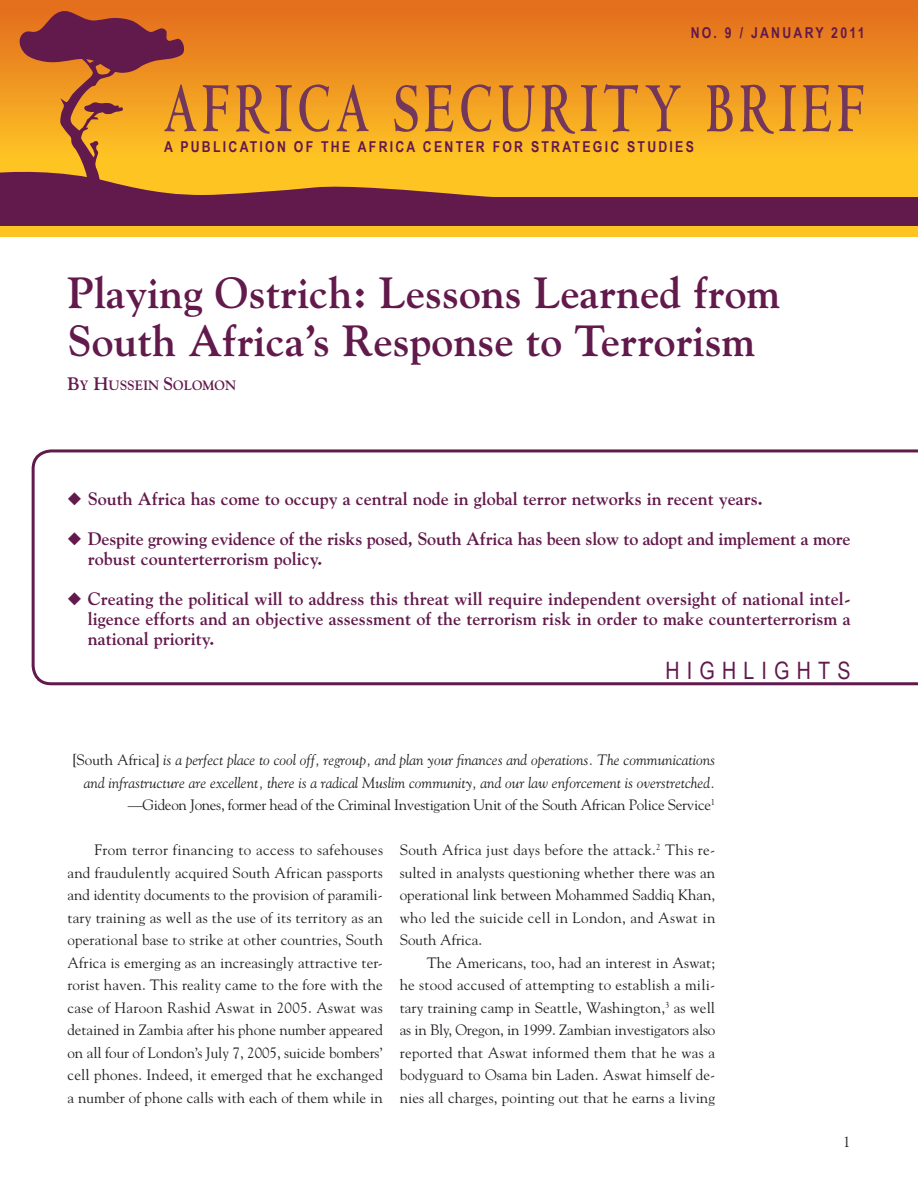
<style>
.page{position:relative;width:918px;height:1188px;background:#fff}
.page>*{position:absolute;margin:0;border:0;box-sizing:border-box;transform-origin:0 0}
.Brief_Name{font:700 73.5px "Centaur MT Std";letter-spacing:.1em;color:#72375b;scale:.71 1}
.Body__Title_Head{font:700 43.5px/48px "Goudy Std";color:#62194b}
.SUMMARY_Txt{font:24px "Arial Narrow";letter-spacing:.3em;color:#62194b}
.Highlight_Bullets{font:700 18px/20.2px "Goudy Std";color:#62194b}
.Body_Text{font:15px/22.5px "Goudy Std";color:#231f20;text-align:justify}
.Body_Text-2{font:italic 15px/22.5px "Goudy Std";color:#231f20;text-align:right}
.Body_Text-3{font:15px "Goudy Std";letter-spacing:-.02em;color:#231f20}
.Brief_Subtitle{font:700 15px "Arial Narrow";letter-spacing:.15em;color:#62194b}
.Body__Author_Name{font:700 13.5px "Goudy Std";color:#62194b}
.s1{font-size:18px}
.s2{font-style:normal}
</style>
<div class="page">
<svg style="left:32px;top:449px;width:886px;height:236px"></svg>
<svg style="left:0;top:0;width:918px;height:237px;background:#f19c20"></svg>
<svg style="left:0;top:11px;width:864px;height:187px;background:#e69524"></svg>
<div style="left:0;top:198px;width:918px;height:28px;background:#62194b"></div>
<p class="Brief_Subtitle" style="left:691px;top:21px;width:176px">NO. 9 / JANUARY 2011</p>
<p class="Brief_Name" style="left:164px;top:69px;width:989px">AFRICA SECURITY BRIEF</p>
<p class="Brief_Subtitle" style="left:164px;top:135px;width:531px">A PUBLICATION OF THE AFRICA CENTER FOR STRATEGIC STUDIES</p>
<p class="Body__Title_Head" style="left:68px;top:269px;width:714px">Playing Ostrich: Lessons Learned from<br>South Africa’s Response to Terrorism</p>
<p class="Body__Author_Name" style="left:68px;top:377px;width:170px"><span class="s1">B</span>Y <span class="s1">H</span>USSEIN <span class="s1">S</span>OLOMON</p>
<p class="Highlight_Bullets" style="left:68px;top:489px;width:697px">◆ South Africa has come to occupy a central node in global terror networks in recent years.</p>
<p class="Highlight_Bullets" style="left:88px;top:528px;width:764px;text-indent:-20px">◆ Despite growing evidence of the risks posed, South Africa has been slow to adopt and implement a more robust counterterrorism policy.</p>
<p class="Highlight_Bullets" style="left:88px;top:588px;width:765px;text-align:justify;text-indent:-20px">◆ Creating the political will to address this threat will require independent oversight of national intel&shy;ligence efforts and an objective assessment of the terrorism risk in order to make counterterrorism a national priority.</p>
<p class="SUMMARY_Txt" style="left:665px;top:653px;width:187px">HIGHLIGHTS</p>
<p class="Body_Text-2" style="left:72px;top:748px;width:644px"><span class="s2">[South Africa]</span> is a perfect place to cool off, regroup, and plan your finances and operations. The communications and infrastructure are excellent, there is a radical Muslim community, and our law enforcement is overstretched.</p>
<p class="Body_Text-3" style="left:128px;top:795px;width:589px">—Gideon Jones, former head of the Criminal Investigation Unit of the South African Police Service<sup>1</sup></p>
<p class="Body_Text" style="left:68px;top:838px;width:317px;text-indent:27px">From terror financing to access to safehouses and fraudulently acquired South African passports and identity documents to the provision of paramili&shy;tary training as well as the use of its territory as an operational base to strike at other countries, South Africa is emerging as an increasingly attractive ter&shy;rorist haven. This reality came to the fore with the case of Haroon Rashid Aswat in 2005. Aswat was detained in Zambia after his phone number appeared on all four of London’s July 7, 2005, suicide bombers’ cell phones. Indeed, it emerged that he exchanged a number of phone calls with each of them while in</p>
<p class="Body_Text" style="left:400px;top:838px;width:317px">South Africa just days before the attack.<sup>2</sup> This re&shy;sulted in analysts questioning whether there was an operational link between Mohammed Saddiq Khan, who led the suicide cell in London, and Aswat in South Africa.</p>
<p class="Body_Text" style="left:400px;top:951px;width:317px;text-indent:27px">The Americans, too, had an interest in Aswat; he stood accused of attempting to establish a mili&shy;tary training camp in Seattle, Washington,<sup>3</sup> as well as in Bly, Oregon, in 1999. Zambian investigators also reported that Aswat informed them that he was a bodyguard to Osama bin Laden. Aswat himself de&shy;nies all charges, pointing out that he earns a living</p>
<p class="Body_Text" style="left:843px;top:1130px;width:9px">1</p>
</div>
